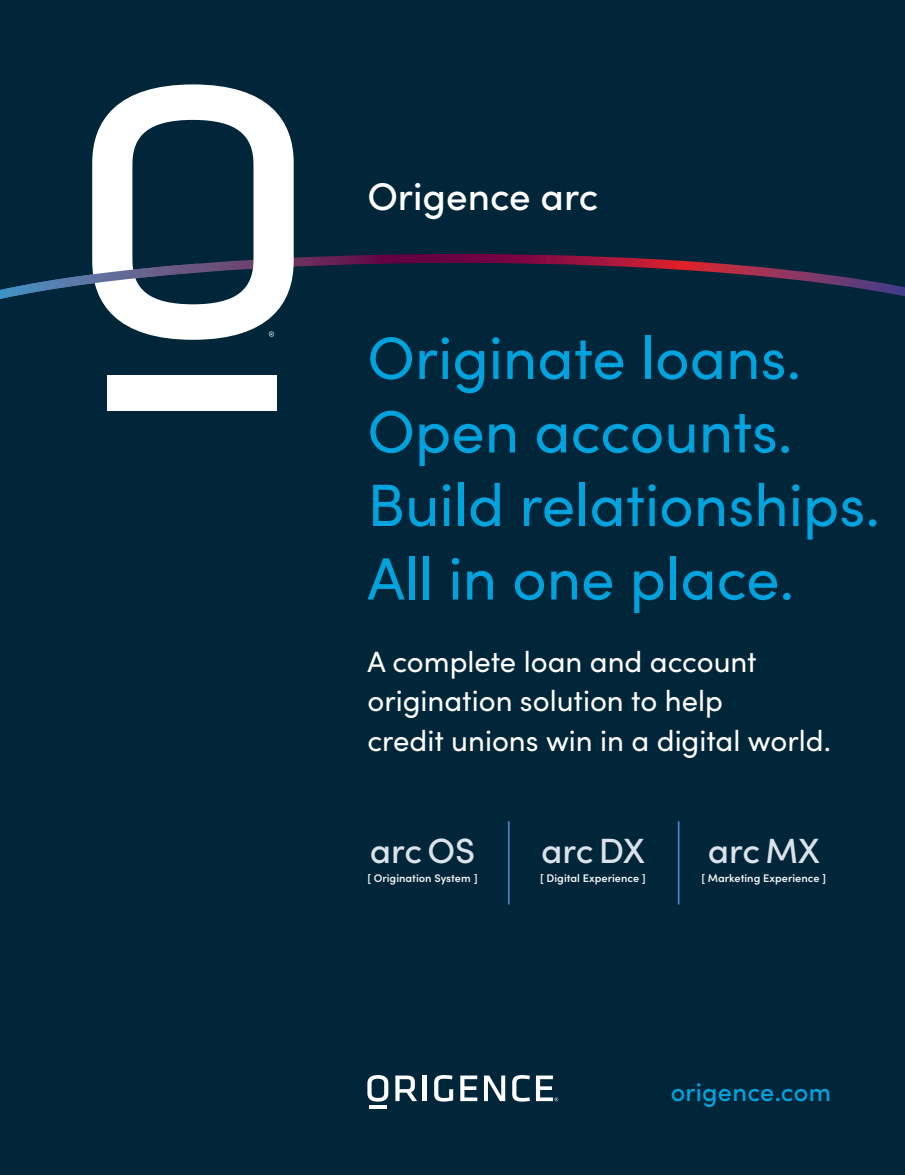
<style>
.page{position:relative;width:905px;height:1175px;background:#fff}
.page>*{position:absolute;margin:0;border:0;box-sizing:border-box;transform-origin:0 0}
.t1{font:59.85px/73.5px "Sofia Pro";color:#00a3de}
.t2{font:500 38.55px "Sofia Pro";color:#fff}
.t3{font:500 35.1px "Sofia Pro";color:#dbe2e9}
.t4{font:29.4px/39.8px "Sofia Pro";color:#fff}
.t5{font:500 25.35px "Sofia Pro";letter-spacing:.01em;color:#00a3de}
.t6{font:600 11.1px "Sofia Pro";color:#f3f3f3}
</style>
<div class="page">
<div style="left:0;top:0;width:904px;height:1174px;background:#012639"></div>
<svg style="left:92px;top:84px;width:202px;height:256px"></svg>
<div style="left:108px;top:375px;width:169px;height:36px;background:#fff"></div>
<svg style="left:0;top:254px;width:904px;height:45px"></svg>
<hr style="left:508px;top:821px;width:1px;height:83px;background:#447fc1">
<hr style="left:677px;top:821px;width:2px;height:83px;background:#447fc1">
<svg style="left:367px;top:1075px;width:21px;height:26px"></svg>
<svg style="left:395px;top:1075px;width:22px;height:26px"></svg>
<div style="left:422px;top:1075px;width:5px;height:26px;background:#fff"></div>
<svg style="left:434px;top:1075px;width:19px;height:26px"></svg>
<svg style="left:460px;top:1075px;width:17px;height:26px"></svg>
<svg style="left:484px;top:1075px;width:21px;height:26px"></svg>
<svg style="left:512px;top:1075px;width:18px;height:26px"></svg>
<hr style="left:369px;top:1105px;width:17px;height:4px;background:#fff">
<svg style="left:536px;top:1075px;width:22px;height:26px"></svg>
<h2 class="t2" style="left:367px;top:168px;width:232px">Origence arc</h2>
<h1 class="t1" style="left:367px;top:318px;width:514px">Originate loans.<br>Open accounts.<br>Build relationships.<br>All in one place.</h1>
<p class="t4" style="left:367px;top:640px;width:465px">A complete loan and account origination solution to help<br>credit unions win in a digital world.</p>
<p class="t3" style="left:370px;top:824px;width:107px">arc OS</p>
<p class="t6" style="left:367px;top:869px;width:112px">[ Origination System ]</p>
<p class="t3" style="left:541px;top:824px;width:105px">arcDX</p>
<p class="t6" style="left:540px;top:869px;width:107px">[ Digital Experience ]</p>
<p class="t3" style="left:708px;top:824px;width:113px">arc MX</p>
<p class="t6" style="left:701px;top:869px;width:126px">[ Marketing Experience ]</p>
<p class="t5" style="left:670px;top:1073px;width:162px">origence.com</p>
</div>
